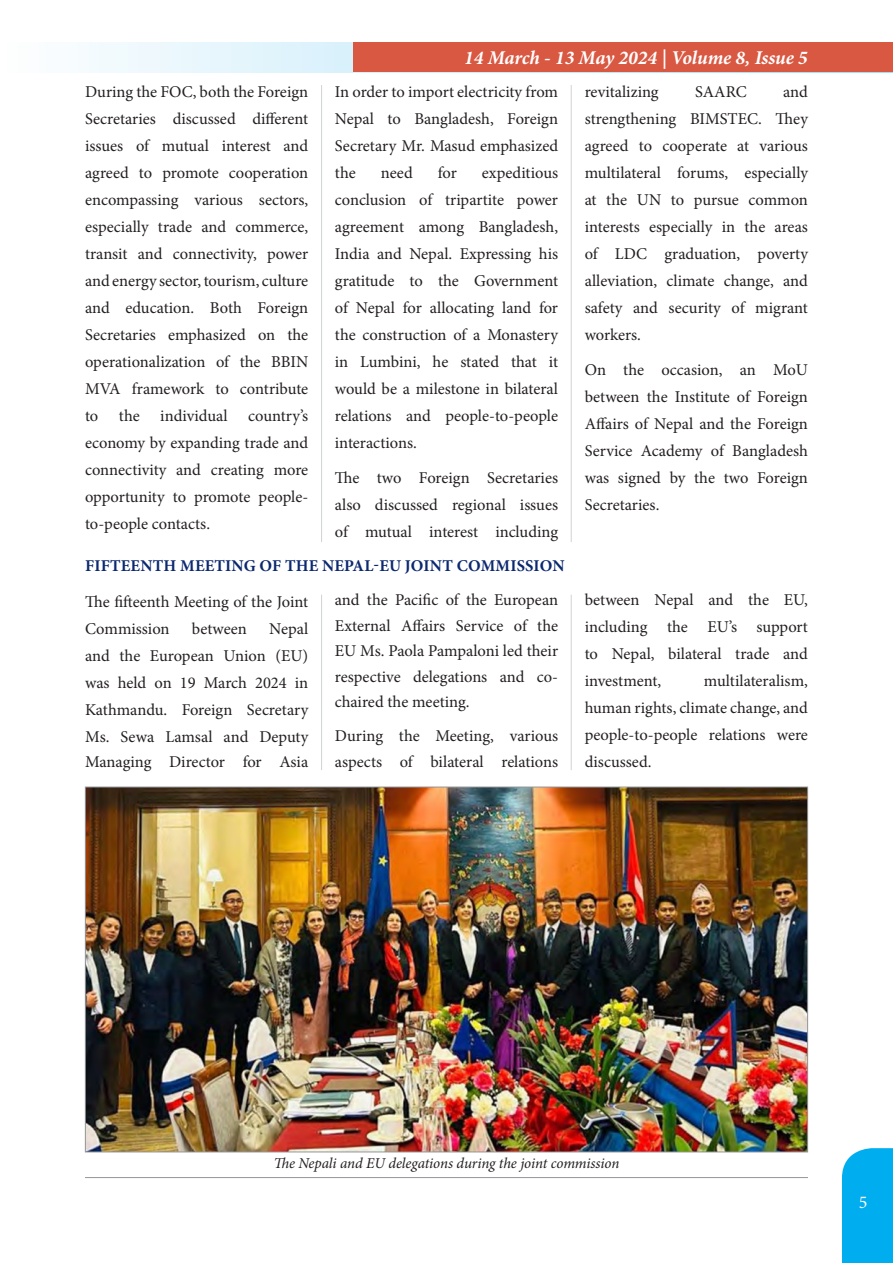
<style>
.page{position:relative;width:893px;height:1263px;background:#fff}
.page>*{position:absolute;margin:0;border:0;box-sizing:border-box;transform-origin:0 0}
.t1{font:italic 700 19.5px "Minion Pro";letter-spacing:-.005em;color:#fff}
.t2{font:18px "Minion Pro";color:#fff}
.t3{font:16.5px/27px "Minion Pro";color:#231f20;text-align:justify}
.t4{font:700 16.5px "Minion Pro";letter-spacing:.01em;color:#0c286f}
.t5{font:italic 15px "Minion Pro";letter-spacing:-.01em;color:#231f20}
</style>
<div class="page">
<svg style="left:89px;top:43px;width:264px;height:29px"></svg>
<div style="left:842px;top:1148px;width:51px;height:115px;background:#00aeef"></div>
<div style="left:353px;top:43px;width:540px;height:29px;background:#d95842"></div>
<hr style="left:571px;top:595px;width:1px;height:175px;background:#d1d2d4">
<hr style="left:571px;top:85px;width:1px;height:457px;background:#d1d2d4">
<hr style="left:321px;top:595px;width:1px;height:175px;background:#d1d2d4">
<hr style="left:321px;top:85px;width:1px;height:457px;background:#d1d2d4">
<hr style="left:85px;top:1177px;width:723px;height:1px;background:#939598">
<img style="left:87px;top:789px;width:719px;height:361px">
<p class="t1" style="left:464px;top:44px;width:345px">14 March - 13 May 2024 | Volume 8, Issue 5</p>
<p class="t3" style="left:85px;top:78px;width:225px">During the FOC, both the Foreign Secretaries discussed different issues of mutual interest and agreed to promote cooperation encompassing various sectors, especially trade and commerce, transit and connectivity, power and energy sector, tourism, culture and education. Both Foreign Secretaries emphasized on the operationalization of the BBIN MVA framework to contribute to the individual country’s economy by expanding trade and connectivity and creating more opportunity to promote people&shy;to-people contacts.</p>
<p class="t3" style="left:335px;top:78px;width:225px">In order to import electricity from Nepal to Bangladesh, Foreign Secretary Mr. Masud emphasized the</p>
<p class="t3" style="left:335px;top:159px;width:225px;text-indent:147px">expeditious conclusion of tripartite power agreement among Bangladesh, India and Nepal. Expressing his gratitude to the Government of Nepal for allocating land for the construction of a Monastery in Lumbini, he stated that it would be a milestone in bilateral relations and people-to-people interactions.</p>
<p class="t3" style="left:335px;top:465px;width:225px">The two Foreign Secretaries also discussed regional issues of mutual interest including</p>
<p class="t3" style="left:381px;top:159px;width:33px">need</p>
<p class="t3" style="left:438px;top:159px;width:21px">for</p>
<p class="t4" style="left:85px;top:554px;width:481px">FIFTEENTH MEETING OF THE NEPAL-EU JOINT COMMISSION</p>
<p class="t3" style="left:85px;top:588px;width:225px">The fifteenth Meeting of the Joint<br>Commission</p>
<p class="t3" style="left:335px;top:587px;width:225px;line-height:25.5px">and the Pacific of the European External Affairs Service of the EU Ms. Paola Pampaloni led their respective delegations and co&shy;chaired the meeting.</p>
<p class="t3" style="left:335px;top:723px;width:225px;line-height:25.5px">During the Meeting, various aspects of bilateral relations</p>
<p class="t3" style="left:85px;top:615px;width:225px;text-indent:184px">Nepal and the European Union (EU) was held on 19 March 2024 in Kathmandu. Foreign Secretary Ms. Sewa Lamsal and Deputy</p>
<p class="t3" style="left:85px;top:749px;width:225px">Managing Director for Asia</p>
<p class="t3" style="left:192px;top:615px;width:56px">between</p>
<p class="t3" style="left:585px;top:78px;width:225px;text-indent:198px">and strengthening BIMSTEC. They agreed to cooperate at various multilateral forums, especially at the UN to pursue common interests especially in the areas of LDC graduation, poverty alleviation, climate change, and safety and security of migrant workers.</p>
<p class="t3" style="left:585px;top:357px;width:225px">On the occasion, an MoU between the Institute of Foreign Affairs of Nepal and the Foreign Service Academy of Bangladesh was signed by the two Foreign Secretaries.</p>
<p class="t3" style="left:585px;top:78px;width:75px">revitalizing</p>
<p class="t3" style="left:695px;top:78px;width:53px">SAARC</p>
<p class="t3" style="left:585px;top:587px;width:225px">between Nepal and the EU, including the EU’s support to Nepal, bilateral trade and investment,</p>
<p class="t3" style="left:585px;top:668px;width:225px;text-indent:119px">multilateralism, human rights, climate change, and people-to-people relations were discussed.</p>
<p class="t5" style="left:274px;top:1153px;width:347px">The Nepali and EU delegations during the joint commission</p>
<p class="t2" style="left:859px;top:1190px;width:10px">5</p>
</div>
